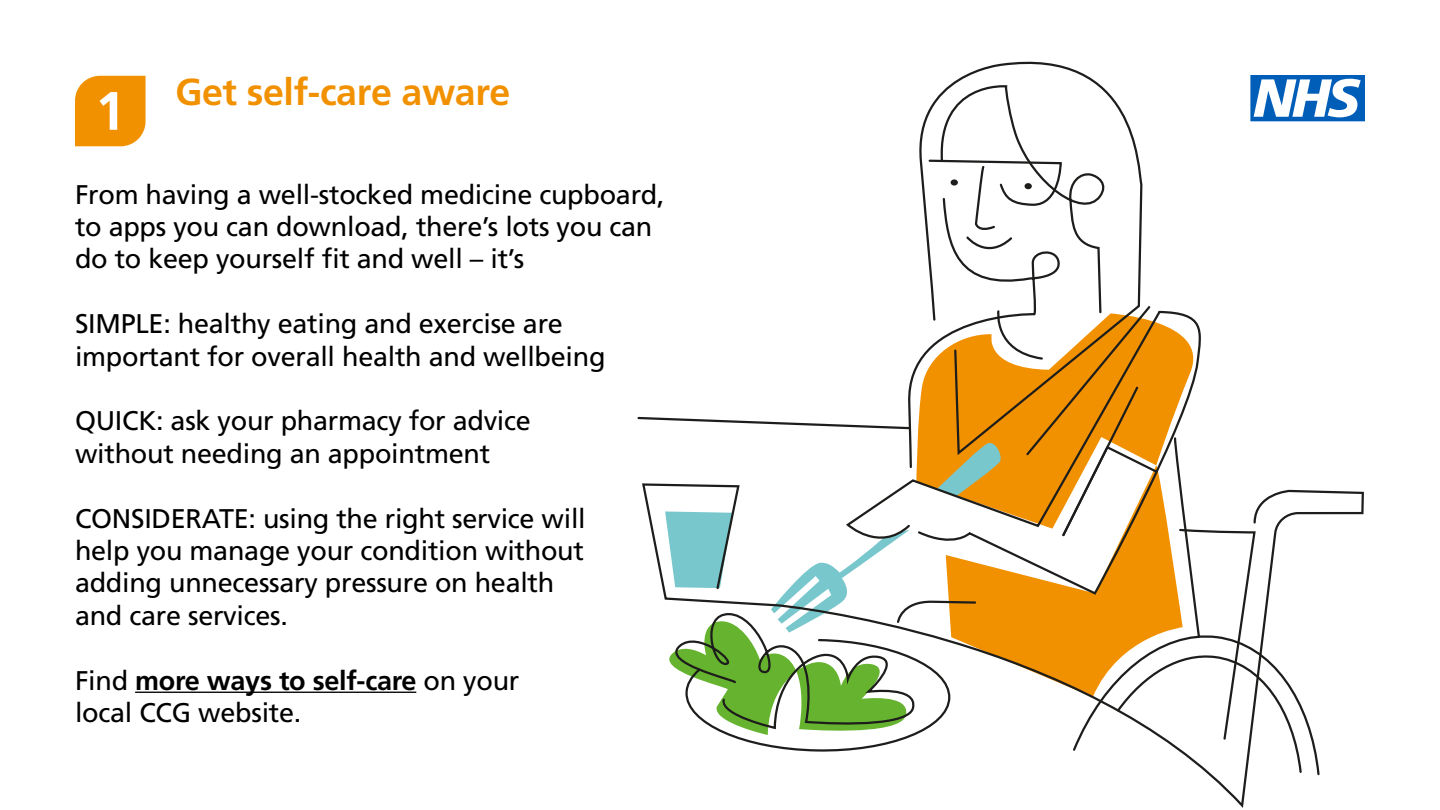
<style>
.page{position:relative;width:1440px;height:810px;background:#fff}
.page>*{position:absolute;margin:0;border:0;box-sizing:border-box;transform-origin:0 0}
.t1{font:700 54px "Frutiger";color:#fff}
.t2{font:700 37.5px "Frutiger";letter-spacing:-.01em;color:#f29100}
.t3{font:27px/32.4px "Frutiger";letter-spacing:-.01em;color:#000}
.s1{font-weight:700}
</style>
<div class="page">
<svg style="left:965px;top:61px;width:121px;height:14px"></svg>
<svg style="left:75px;top:76px;width:71px;height:70px;background:#f2970e"></svg>
<hr style="left:135px;top:692px;width:281px;height:1px;background:#000">
<svg style="left:637px;top:75px;width:728px;height:702px"></svg>
<h1 class="t1" style="left:95px;top:79px;width:32px">1</h1>
<h2 class="t2" style="left:175px;top:70px;width:337px">Get self-care aware</h2>
<p class="t3" style="left:75px;top:178px;width:591px">From having a well-stocked medicine cupboard, to apps you can download, there’s lots you can do to keep yourself fit and well – it’s</p>
<p class="t3" style="left:75px;top:307px;width:532px">SIMPLE: healthy eating and exercise are important for overall health and wellbeing</p>
<p class="t3" style="left:75px;top:405px;width:457px">QUICK: ask your pharmacy for advice without needing an appointment</p>
<p class="t3" style="left:75px;top:502px;width:512px">CONSIDERATE: using the right service will help you manage your condition without adding unnecessary pressure on health and care services.</p>
<p class="t3" style="left:75px;top:664px;width:446px">Find <span class="s1">more ways to self-care</span> on your local CCG website.</p>
</div>
